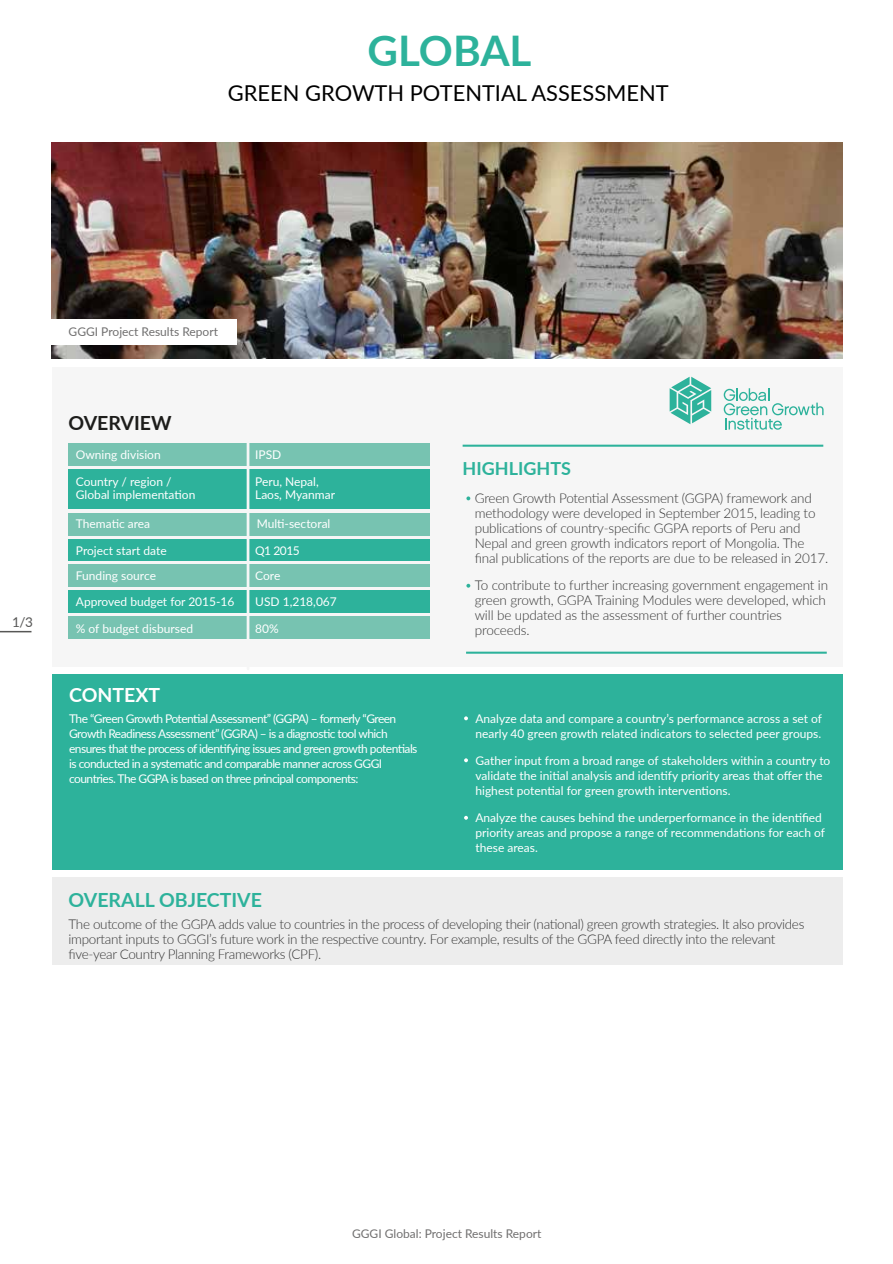
<style>
.page{position:relative;width:893px;height:1264px;background:#fff}
.page>*{position:absolute;margin:0;border:0;box-sizing:border-box;transform-origin:0 0}
.t1{font:700 42.15px "Lato";color:#2db29b}
.t2{font:21.9px "Lato";color:#010101}
.t3{font:700 19.5px "Lato";color:#2db29b}
.t4{font:700 19.5px "Lato";color:#1d1d1b}
.t5{font:700 19.5px "Lato";color:#fff}
.t6{font:700 18px "Lato";color:#2db29b}
.t7{font:300 13.5px/15px "Lato";letter-spacing:-.02em;color:#343434}
.t8{font:13.5px "Lato";color:#575756}
.t9{font:12px/15px "Lato";color:#fff}
.t10{font:12px/15px "Lato";letter-spacing:-.045em;color:#fff}
.t11{font:12px "Lato";color:#706f6f}
</style>
<div class="page">
<img style="left:52px;top:143px;width:791px;height:216px">
<div style="left:0;top:319px;width:237px;height:25px;background:#fff"></div>
<hr style="left:0;top:631px;width:32px;height:1px;background:#575756">
<div style="left:52px;top:877px;width:791px;height:88px;background:#ededed"></div>
<div style="left:52px;top:367px;width:790px;height:299px;background:#f6f6f6"></div>
<div style="left:68px;top:443px;width:361px;height:23px;background:#77c3b1"></div>
<div style="left:68px;top:469px;width:361px;height:40px;background:#2db29b"></div>
<div style="left:68px;top:513px;width:361px;height:23px;background:#77c3b1"></div>
<div style="left:68px;top:564px;width:361px;height:23px;background:#77c3b1"></div>
<div style="left:69px;top:539px;width:361px;height:22px;background:#2db29b"></div>
<div style="left:68px;top:590px;width:361px;height:23px;background:#2db29b"></div>
<div style="left:68px;top:616px;width:361px;height:23px;background:#77c3b1"></div>
<hr style="left:247px;top:438px;width:2px;height:231px;background:#f6f6f6">
<hr style="left:466px;top:651px;width:361px;height:3px;background:#2db29b">
<hr style="left:463px;top:445px;width:360px;height:2px;background:#2db29b">
<svg style="left:466px;top:496px;width:4px;height:4px"></svg>
<svg style="left:466px;top:584px;width:4px;height:4px"></svg>
<svg style="left:724px;top:388px;width:100px;height:42px"></svg>
<svg style="left:670px;top:377px;width:41px;height:47px"></svg>
<div style="left:52px;top:674px;width:791px;height:195px;background:#2db29b"></div>
<svg style="left:464px;top:716px;width:4px;height:4px"></svg>
<svg style="left:464px;top:758px;width:4px;height:4px"></svg>
<svg style="left:464px;top:816px;width:4px;height:4px"></svg>
<h1 class="t1" style="left:367px;top:20px;width:166px">GLOBAL</h1>
<h2 class="t2" style="left:228px;top:78px;width:442px">GREEN GROWTH POTENTIAL ASSESSMENT</h2>
<p class="t8" style="left:12px;top:612px;width:22px">1/3</p>
<p class="t11" style="left:69px;top:323px;width:151px">GGGI Project Results Report</p>
<h3 class="t4" style="left:68px;top:408px;width:105px">OVERVIEW</h3>
<p class="t9" style="left:76px;top:446px;width:86px">Owning division</p>
<p class="t9" style="left:255px;top:446px;width:28px">IPSD</p>
<p class="t9" style="left:76px;top:474px;width:121px;line-height:13px">Country / region /<br>Global implementation</p>
<p class="t9" style="left:255px;top:474px;width:81px;line-height:13.8px">Peru, Nepal,<br>Laos, Myanmar</p>
<p class="t9" style="left:76px;top:516px;width:76px">Thematic area</p>
<p class="t9" style="left:257px;top:516px;width:75px">Multi-sectoral</p>
<p class="t9" style="left:76px;top:542px;width:92px">Project start date</p>
<p class="t9" style="left:255px;top:542px;width:46px">Q1 2015</p>
<p class="t9" style="left:76px;top:561px;width:160px;line-height:26.2px">Funding source<br>Approved budget for 2015-16</p>
<p class="t9" style="left:76px;top:620px;width:119px">% of budget disbursed</p>
<p class="t9" style="left:255px;top:562px;width:83px;line-height:26.1px">Core<br>USD 1,218,067</p>
<p class="t9" style="left:255px;top:620px;width:25px">80%</p>
<h3 class="t6" style="left:463px;top:455px;width:110px">HIGHLIGHTS</h3>
<p class="t7" style="left:475px;top:490px;width:355px">Green Growth Potential Assessment (GGPA) framework and methodology were developed in September 2015, leading to publications of country-specific GGPA reports of Peru and Nepal and green growth indicators report of Mongolia. The final publications of the reports are due to be released in 2017.</p>
<p class="t7" style="left:475px;top:577px;width:355px">To contribute to further increasing government engagement in green growth, GGPA Training Modules were developed, which will be updated as the assessment of further countries proceeds.</p>
<h3 class="t5" style="left:69px;top:680px;width:93px">CONTEXT</h3>
<p class="t10" style="left:69px;top:711px;width:350px">The “Green Growth Potential Assessment” (GGPA) – formerly “Green Growth Readiness Assessment” (GGRA) – is a diagnostic tool which ensures that the process of identifying issues and green growth potentials is conducted in a systematic and comparable manner across GGGI countries. The GGPA is based on three principal components:</p>
<p class="t9" style="left:475px;top:710px;width:348px">Analyze data and compare a country’s performance across a set of nearly 40 green growth related indicators to selected peer groups.</p>
<p class="t9" style="left:475px;top:752px;width:356px">Gather input from a broad range of stakeholders within a country to validate the initial analysis and identify priority areas that offer the highest potential for green growth interventions.</p>
<p class="t9" style="left:475px;top:809px;width:351px">Analyze the causes behind the underperformance in the identified priority areas and propose a range of recommendations for each of these areas.</p>
<h3 class="t3" style="left:69px;top:885px;width:195px">OVERALL OBJECTIVE</h3>
<p class="t7" style="left:69px;top:916px;width:737px">The outcome of the GGPA adds value to countries in the process of developing their (national) green growth strategies. It also provides important inputs to GGGI’s future work in the respective country. For example, results of the GGPA feed directly into the relevant five-year Country Planning Frameworks (CPF).</p>
<p class="t11" style="left:352px;top:1224px;width:191px">GGGI Global: Project Results Report</p>
</div>
